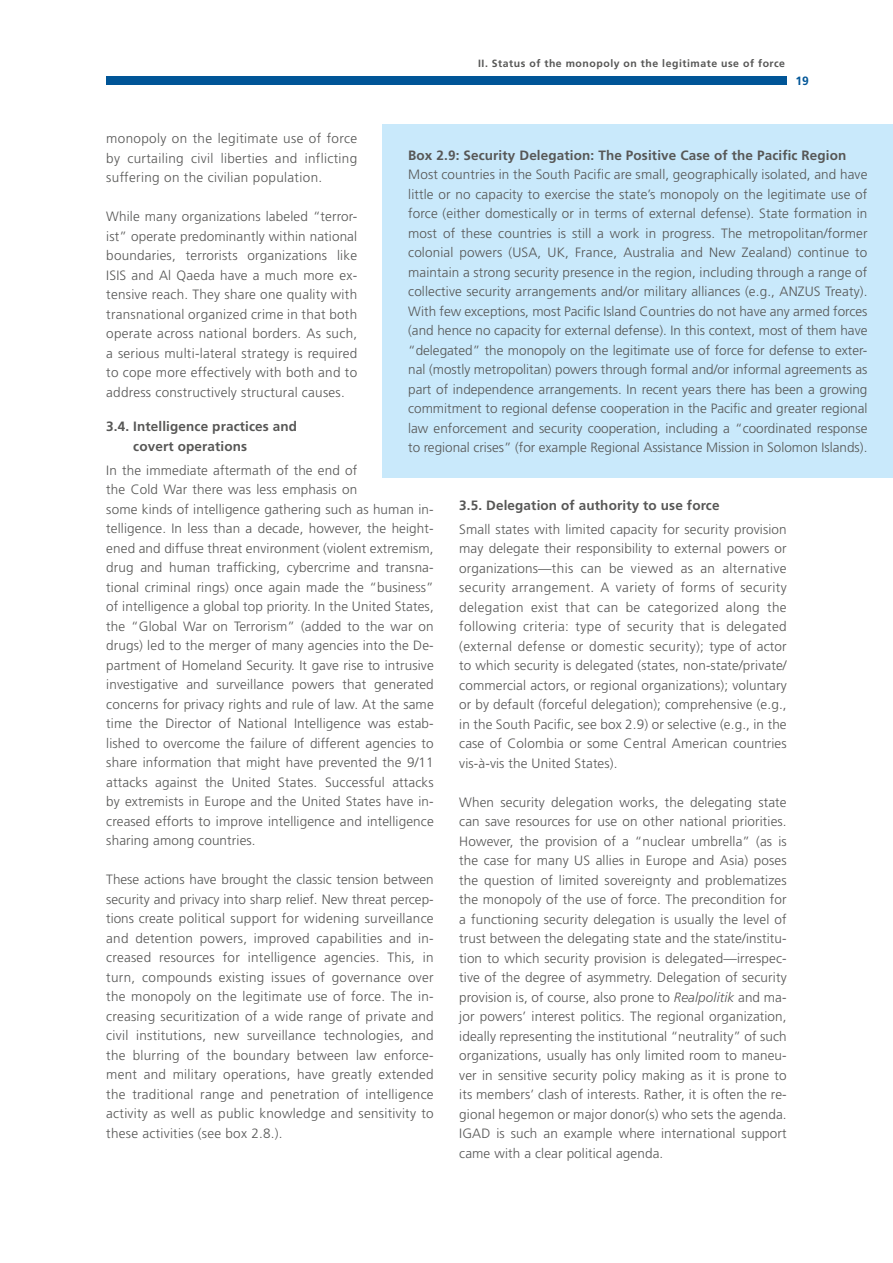
<style>
.page{position:relative;width:893px;height:1263px;background:#fff}
.page>*{position:absolute;margin:0;border:0;box-sizing:border-box;transform-origin:0 0}
.t1{font:300 13.5px/19.5px "Frutiger LT Std";letter-spacing:.01em;color:#575756;text-align:justify}
.t2{font:700 13.5px/19.5px "Frutiger LT Std";letter-spacing:.01em;color:#575756}
.t3{font:700 12px "Frutiger LT Std";color:#005597}
.t4{font:700 10.5px "Frutiger LT Std";letter-spacing:.05em;color:#575756}
.s1{font-style:italic}
</style>
<div class="page">
<div style="left:106px;top:77px;width:681px;height:8px;background:#005597"></div>
<div style="left:383px;top:124px;width:510px;height:354px;background:#c9e9fb"></div>
<p class="t4" style="left:478px;top:58px;width:308px">II. Status of the monopoly on the legitimate use of force</p>
<p class="t3" style="left:795px;top:74px;width:15px">19</p>
<p class="t1" style="left:106px;top:129px;width:252px">monopoly on the legitimate use of force by curtailing civil liberties and inflicting suffering on the civilian population.</p>
<p class="t1" style="left:106px;top:207px;width:252px">While many organizations labeled “terror&shy;ist” operate predominantly within national boundaries, terrorists organizations like ISIS and Al Qaeda have a much more ex&shy;tensive reach. They share one quality with transnational organized crime in that both operate across national borders. As such, a serious multi-lateral strategy is required to cope more effectively with both and to address constructively structural causes.</p>
<p class="t2" style="left:133px;top:417px;width:165px;text-indent:-27px">3.4. Intelligence practices and covert operations</p>
<p class="t1" style="left:106px;top:461px;width:329px;text-align:left">In the immediate aftermath of the end of<br>the Cold War there was less emphasis on<br>some kinds of intelligence gathering such as human in&shy;telligence. In less than a decade, however, the height&shy;ened and diffuse threat environment (violent extremism, drug and human trafficking, cybercrime and transna&shy;tional criminal rings) once again made the “business” of intelligence a global top priority. In the United States, the “Global War on Terrorism” (added to the war on drugs) led to the merger of many agencies into the De&shy;partment of Homeland Security. It gave rise to intrusive investigative and surveillance powers that generated concerns for privacy rights and rule of law. At the same time the Director of National Intelligence was estab&shy;lished to overcome the failure of different agencies to share information that might have prevented the 9/11 attacks against the United States. Successful attacks by extremists in Europe and the United States have in&shy;creased efforts to improve intelligence and intelligence sharing among countries.</p>
<p class="t1" style="left:106px;top:870px;width:329px">These actions have brought the classic tension between security and privacy into sharp relief. New threat percep&shy;tions create political support for widening surveillance and detention powers, improved capabilities and in&shy;creased resources for intelligence agencies. This, in turn, compounds existing issues of governance over the monopoly on the legitimate use of force. The in&shy;creasing securitization of a wide range of private and civil institutions, new surveillance technologies, and the blurring of the boundary between law enforce&shy;ment and military operations, have greatly extended the traditional range and penetration of intelligence activity as well as public knowledge and sensitivity to these activities (see box 2.8.).</p>
<p class="t2" style="left:408px;top:145px;width:440px">Box 2.9: Security Delegation: The Positive Case of the Pacific Region</p>
<p class="t1" style="left:408px;top:165px;width:461px">Most countries in the South Pacific are small, geographically isolated, and have little or no capacity to exercise the state’s monopoly on the legitimate use of force (either domestically or in terms of external defense). State formation in most of these countries is still a work in progress. The metropolitan/former colonial powers (USA, UK, France, Australia and New Zealand) continue to maintain a strong security presence in the region, including through a range of collective security arrangements and/or military alliances (e.g., ANZUS Treaty).<br>With few exceptions, most Pacific Island Countries do not have any armed forces (and hence no capacity for external defense). In this context, most of them have “delegated” the monopoly on the legitimate use of force for defense to exter&shy;nal (mostly metropolitan) powers through formal and/or informal agreements as part of independence arrangements. In recent years there has been a growing commitment to regional defense cooperation in the Pacific and greater regional law enforcement and security cooperation, including a “coordinated response to regional crises” (for example Regional Assistance Mission in Solomon Islands).</p>
<p class="t2" style="left:459px;top:495px;width:262px">3.5. Delegation of authority to use force</p>
<p class="t1" style="left:459px;top:519px;width:329px">Small states with limited capacity for security provision may delegate their responsibility to external powers or organizations—this can be viewed as an alternative security arrangement. A variety of forms of security delegation exist that can be categorized along the following criteria: type of security that is delegated (external defense or domestic security); type of actor to which security is delegated (states, non-state/private/ commercial actors, or regional organizations); voluntary or by default (forceful delegation); comprehensive (e.g., in the South Pacific, see box 2.9) or selective (e.g., in the case of Colombia or some Central American countries vis-à-vis the United States).</p>
<p class="t1" style="left:459px;top:792px;width:329px">When security delegation works, the delegating state can save resources for use on other national priorities.<br>However, the provision of a “nuclear umbrella” (as is the case for many US allies in Europe and Asia) poses the question of limited sovereignty and problematizes the monopoly of the use of force. The precondition for a functioning security delegation is usually the level of trust between the delegating state and the state/institu&shy;tion to which security provision is delegated—irrespec&shy;tive of the degree of asymmetry. Delegation of security provision is, of course, also prone to <span class="s1">Realpolitik</span> and ma&shy;jor powers’ interest politics. The regional organization, ideally representing the institutional “neutrality” of such organizations, usually has only limited room to maneu&shy;ver in sensitive security policy making as it is prone to its members’ clash of interests. Rather, it is often the re&shy;gional hegemon or major donor(s) who sets the agenda.<br>IGAD is such an example where international support came with a clear political agenda.</p>
</div>
